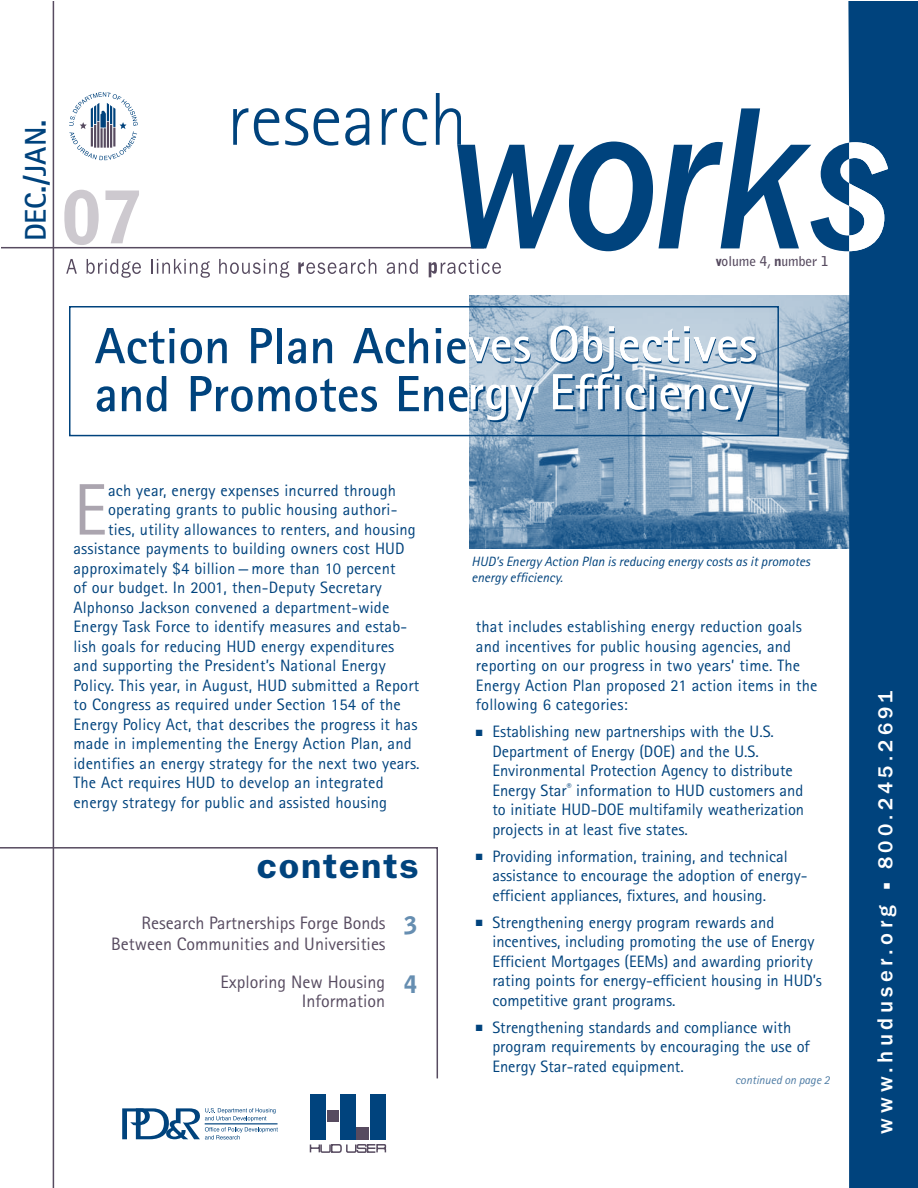
<style>
.page{position:relative;width:918px;height:1188px;background:#fff}
.page>*{position:absolute;margin:0;border:0;box-sizing:border-box;transform-origin:0 0}
.body_text_-_1st_para{font:73.05px "Rotis Sans Serif";color:#aba5af}
.t1{font:900 72px "Bell Gothic";color:#cdc9cf}
.body_text{font:700 51px/48px "Rotis Sans Serif";color:#00437d}
.t2{font:600 35.1px "Franklin Gothic";letter-spacing:.045em;color:#00437d;scale:1.08 1}
.t3{font:700 30px "Rotis Sans Serif";color:#00437d}
.contents_-_page{font:900 24px "Bell Gothic";color:#668eb1}
.t4{font:500 22.5px "Franklin Gothic";letter-spacing:.2em;color:#fff}
.t5{font:500 21px "Franklin Gothic";letter-spacing:.19em;color:#fff}
.article_head{font:18px/21.6px "Rotis Sans Serif";color:#574b60;text-align:right}
.body_text_-_1st_para-2{font:16.5px/19.5px "Rotis Sans Serif";letter-spacing:.01em;color:#00437d}
.Bullet_1_m{font:16.5px/19.5px "Rotis Sans Serif";color:#00437d}
.body_text-2{font:italic 13.5px/16.5px "Rotis Sans Serif";color:#00437d}
.t6{font:700 13.5px "Bell Gothic";color:#574b60}
.t7{font:italic 12px "Rotis Sans Serif";color:#4d7ba4}
.s1{font-weight:900}
.s2{color:#fff}
</style>
<div class="page">
<svg style="left:0;top:846px;width:438px;height:234px"></svg>
<div style="left:310px;top:1094px;width:16px;height:45px;background:#00437d"></div>
<div style="left:340px;top:1094px;width:15px;height:45px;background:#00437d"></div>
<div style="left:371px;top:1094px;width:15px;height:45px;background:#00437d"></div>
<div style="left:357px;top:1127px;width:12px;height:12px;background:#574b60"></div>
<svg style="left:309px;top:1144px;width:77px;height:9px"></svg>
<div style="left:327px;top:1111px;width:11px;height:11px;background:#574b60"></div>
<svg style="left:122px;top:1108px;width:156px;height:32px"></svg>
<hr style="left:205px;top:1123px;width:73px;height:1px;background:#00437d">
<img style="left:470px;top:296px;width:378px;height:252px">
<div style="left:69px;top:306px;width:710px;height:130px;border:2px solid #00437d"></div>
<div style="left:848px;top:2px;width:70px;height:1186px;background:#00437d"></div>
<hr style="left:2px;top:247px;width:482px;height:1px;background:#574b60">
<svg style="left:233px;top:108px;width:15px;height:37px"></svg>
<svg style="left:254px;top:108px;width:25px;height:38px"></svg>
<svg style="left:285px;top:108px;width:23px;height:38px"></svg>
<svg style="left:314px;top:108px;width:25px;height:38px"></svg>
<svg style="left:345px;top:108px;width:24px;height:38px"></svg>
<svg style="left:382px;top:108px;width:15px;height:37px"></svg>
<svg style="left:403px;top:108px;width:24px;height:38px"></svg>
<hr style="left:53px;top:2px;width:1px;height:1186px;background:#574b60">
<svg style="left:66px;top:259px;width:11px;height:15px"></svg>
<svg style="left:87px;top:259px;width:54px;height:19px"></svg>
<svg style="left:151px;top:259px;width:59px;height:19px"></svg>
<svg style="left:219px;top:259px;width:70px;height:19px"></svg>
<svg style="left:298px;top:259px;width:78px;height:15px"></svg>
<svg style="left:387px;top:259px;width:31px;height:15px"></svg>
<svg style="left:429px;top:259px;width:72px;height:18px"></svg>
<svg style="left:436px;top:93px;width:217px;height:158px"></svg>
<svg style="left:659px;top:108px;width:229px;height:143px"></svg>
<svg style="left:69px;top:92px;width:69px;height:68px"></svg>
<p class="t3" style="left:17px;top:241px;width:123px;rotate:-90deg">DEC./JAN.</p>
<p class="t1" style="left:62px;top:176px;width:82px">07</p>
<p class="t6" style="left:716px;top:253px;width:115px"><span class="s1">v</span>olume 4, <span class="s1">n</span>umber 1</p>
<p class="body_text" style="left:94px;top:321px;width:665px">Action Plan Achie<span class="s2">ves Objectives </span>and Promotes Ene<span class="s2">rgy Efficiency</span></p>
<p class="body_text_-_1st_para" style="left:74px;top:467px;width:35px">E</p>
<p class="body_text_-_1st_para-2" style="left:108px;top:480px;width:290px">ach year, energy expenses incurred through</p>
<p class="body_text_-_1st_para-2" style="left:108px;top:500px;width:291px">operating grants to public housing authori-</p>
<p class="body_text_-_1st_para-2" style="left:108px;top:519px;width:309px">ties, utility allowances to renters, and housing</p>
<p class="body_text_-_1st_para-2" style="left:74px;top:539px;width:333px">assistance payments to building owners cost HUD</p>
<p class="body_text_-_1st_para-2" style="left:74px;top:558px;width:324px">approximately $4 billion—more than 10 percent</p>
<p class="body_text_-_1st_para-2" style="left:74px;top:578px;width:310px">of our budget. In 2001, then-Deputy Secretary</p>
<p class="body_text_-_1st_para-2" style="left:74px;top:597px;width:317px">Alphonso Jackson convened a department-wide</p>
<p class="body_text_-_1st_para-2" style="left:74px;top:617px;width:335px">Energy Task Force to identify measures and estab-</p>
<p class="body_text_-_1st_para-2" style="left:74px;top:636px;width:322px">lish goals for reducing HUD energy expenditures</p>
<p class="body_text_-_1st_para-2" style="left:74px;top:656px;width:314px">and supporting the President’s National Energy</p>
<p class="body_text_-_1st_para-2" style="left:74px;top:675px;width:347px">Policy. This year, in August, HUD submitted a Report</p>
<p class="body_text_-_1st_para-2" style="left:74px;top:695px;width:329px">to Congress as required under Section 154 of the</p>
<p class="body_text_-_1st_para-2" style="left:74px;top:714px;width:346px">Energy Policy Act, that describes the progress it has</p>
<p class="body_text_-_1st_para-2" style="left:74px;top:734px;width:340px">made in implementing the Energy Action Plan, and</p>
<p class="body_text_-_1st_para-2" style="left:74px;top:753px;width:348px">identifies an energy strategy for the next two years.</p>
<p class="body_text_-_1st_para-2" style="left:74px;top:773px;width:312px">The Act requires HUD to develop an integrated</p>
<p class="body_text_-_1st_para-2" style="left:74px;top:792px;width:315px">energy strategy for public and assisted housing</p>
<p class="t2" style="left:257px;top:845px;width:151px">contents</p>
<p class="article_head" style="left:111px;top:912px;width:276px">Research Partnerships Forge Bonds<br>Between Communities and Universities</p>
<p class="contents_-_page" style="left:404px;top:911px;width:15px">3</p>
<p class="article_head" style="left:220px;top:971px;width:166px">Exploring New Housing</p>
<p class="contents_-_page" style="left:404px;top:970px;width:15px">4</p>
<p class="article_head" style="left:302px;top:990px;width:85px">Information</p>
<p class="body_text-2" style="left:472px;top:553px;width:340px">HUD’s Energy Action Plan is reducing energy costs as it promotes energy efficiency.</p>
<p class="body_text_-_1st_para-2" style="left:476px;top:617px;width:343px">that includes establishing energy reduction goals and incentives for public housing agencies, and reporting on our progress in two years’ time. The Energy Action Plan proposed 21 action items in the following 6 categories:</p>
<p class="Bullet_1_m" style="left:492px;top:722px;width:313px;text-indent:-16px">■ Establishing new partnerships with the U.S.<br>Department of Energy (DOE) and the U.S.<br>Environmental Protection Agency to distribute Energy Star<sup>®</sup> information to HUD customers and to initiate HUD-DOE multifamily weatherization projects in at least five states.</p>
<p class="Bullet_1_m" style="left:492px;top:846px;width:317px;text-indent:-16px">■ Providing information, training, and technical assistance to encourage the adoption of energy&shy;efficient appliances, fixtures, and housing.</p>
<p class="Bullet_1_m" style="left:492px;top:912px;width:331px;text-indent:-16px">■ Strengthening energy program rewards and incentives, including promoting the use of Energy Efficient Mortgages (EEMs) and awarding priority rating points for energy-efficient housing in HUD’s competitive grant programs.</p>
<p class="Bullet_1_m" style="left:492px;top:1017px;width:319px;text-indent:-16px">■ Strengthening standards and compliance with program requirements by encouraging the use of<br>Energy Star-rated equipment.</p>
<p class="t7" style="left:735px;top:1073px;width:96px">continued on page 2</p>
<p class="t5" style="left:874px;top:889px;width:200px;rotate:-90deg">■ 800.245.2691</p>
<p class="t4" style="left:872px;top:1134px;width:230px;rotate:-90deg">www.huduser.org</p>
</div>
